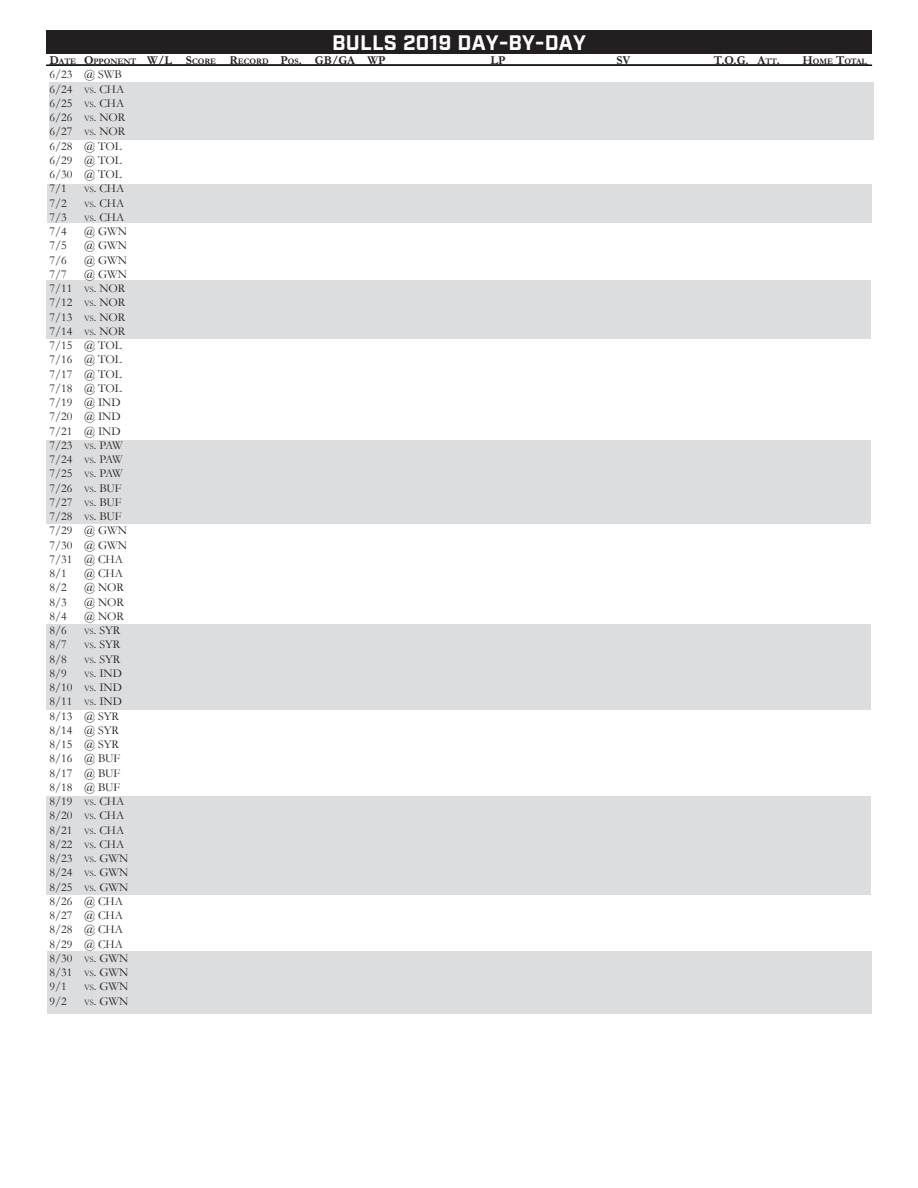
<style>
.page{position:relative;width:918px;height:1188px;background:#fff}
.page>*{position:absolute;margin:0;border:0;box-sizing:border-box;transform-origin:0 0}
.t1{font:700 21px "Industry";letter-spacing:.01em;color:#fff}
.t2{font:12px "Garamond";color:#231f20}
.t3{font:700 12px "Garamond";color:#231f20}
.t4{font:700 8.4px "Garamond";color:#231f20}
.s1{font-size:12px}
.s2{font-size:8.4px}
</style>
<div class="page">
<div style="left:47px;top:951px;width:824px;height:62px;background:#dcdddf"></div>
<div style="left:46px;top:796px;width:824px;height:99px;background:#dcdddf"></div>
<div style="left:46px;top:624px;width:825px;height:85px;background:#dcdddf"></div>
<div style="left:46px;top:440px;width:825px;height:84px;background:#dcdddf"></div>
<div style="left:46px;top:280px;width:825px;height:59px;background:#dcdddf"></div>
<div style="left:47px;top:184px;width:824px;height:39px;background:#dcdddf"></div>
<div style="left:49px;top:82px;width:825px;height:58px;background:#dcdddf"></div>
<hr style="left:46px;top:64px;width:826px;height:2px;background:#070a09">
<div style="left:46px;top:30px;width:826px;height:24px;background:#231f20"></div>
<hr style="left:50px;top:64px;width:818px;height:2px;background:#231f20">
<p class="t1" style="left:332px;top:30px;width:255px">BULLS 2019 DAY-BY-DAY</p>
<p class="t4" style="left:50px;top:56px;width:120px"><span class="s1">D</span>ATE <span class="s1">O</span> PPONENT <span class="s1">W/L</span></p>
<p class="t3" style="left:186px;top:52px;width:168px">S<span class="s2">CORE</span> R<span class="s2">ECORD</span> P<span class="s2">OS</span>. GB/GAWPLP</p>
<p class="t3" style="left:616px;top:52px;width:16px">SV</p>
<p class="t3" style="left:714px;top:52px;width:68px">T.O.G. A<span class="s2">TT</span>.</p>
<p class="t4" style="left:802px;top:56px;width:66px"><span class="s1">H</span>OME <span class="s1">T</span>OTAL</p>
<p class="t2" style="left:50px;top:67px;width:58px">6/23 @ SWB</p>
<p class="t2" style="left:50px;top:81px;width:76px">6/24 <span class="s2">VS</span>. CHA</p>
<p class="t2" style="left:50px;top:95px;width:76px">6/25 <span class="s2">VS</span>. CHA</p>
<p class="t2" style="left:50px;top:109px;width:60px">6/26 <span class="s2">VS</span>. NOR</p>
<p class="t2" style="left:50px;top:124px;width:60px">6/27 <span class="s2">VS</span>. NOR</p>
<p class="t2" style="left:50px;top:138px;width:74px">6/28 @ TOL</p>
<p class="t2" style="left:50px;top:152px;width:74px">6/29 @ TOL</p>
<p class="t2" style="left:50px;top:166px;width:74px">6/30 @ TOL</p>
<p class="t2" style="left:50px;top:181px;width:19px">7/1</p>
<p class="t2" style="left:84px;top:181px;width:42px"><span class="s2">VS</span>. CHA</p>
<p class="t2" style="left:50px;top:195px;width:19px">7/2</p>
<p class="t2" style="left:84px;top:195px;width:42px"><span class="s2">VS</span>. CHA</p>
<p class="t2" style="left:50px;top:209px;width:19px">7/3</p>
<p class="t2" style="left:84px;top:209px;width:42px"><span class="s2">VS</span>. CHA</p>
<p class="t2" style="left:50px;top:223px;width:19px">7/4</p>
<p class="t2" style="left:84px;top:223px;width:25px">@ GWN</p>
<p class="t2" style="left:50px;top:238px;width:19px">7/5</p>
<p class="t2" style="left:84px;top:238px;width:25px">@ GWN</p>
<p class="t2" style="left:50px;top:252px;width:19px">7/6</p>
<p class="t2" style="left:84px;top:252px;width:25px">@ GWN</p>
<p class="t2" style="left:50px;top:266px;width:19px">7/7</p>
<p class="t2" style="left:84px;top:266px;width:25px">@ GWN</p>
<p class="t2" style="left:50px;top:280px;width:60px">7/11 <span class="s2">VS</span>. NOR</p>
<p class="t2" style="left:50px;top:295px;width:60px">7/12 <span class="s2">VS</span>. NOR</p>
<p class="t2" style="left:50px;top:309px;width:60px">7/13 <span class="s2">VS</span>. NOR</p>
<p class="t2" style="left:50px;top:323px;width:60px">7/14 <span class="s2">VS</span>. NOR</p>
<p class="t2" style="left:50px;top:337px;width:74px">7/15 @ TOL</p>
<p class="t2" style="left:50px;top:352px;width:74px">7/16 @ TOL</p>
<p class="t2" style="left:50px;top:366px;width:74px">7/17 @ TOL</p>
<p class="t2" style="left:50px;top:380px;width:74px">7/18 @ TOL</p>
<p class="t2" style="left:50px;top:394px;width:57px">7/19 @ IND</p>
<p class="t2" style="left:50px;top:409px;width:57px">7/20 @ IND</p>
<p class="t2" style="left:50px;top:423px;width:57px">7/21 @ IND</p>
<p class="t2" style="left:50px;top:437px;width:75px">7/23 <span class="s2">VS</span>. PAW</p>
<p class="t2" style="left:50px;top:451px;width:75px">7/24 <span class="s2">VS</span>. PAW</p>
<p class="t2" style="left:50px;top:466px;width:75px">7/25 <span class="s2">VS</span>. PAW</p>
<p class="t2" style="left:50px;top:480px;width:74px">7/26 <span class="s2">VS</span>. BUF</p>
<p class="t2" style="left:50px;top:494px;width:74px">7/27 <span class="s2">VS</span>. BUF</p>
<p class="t2" style="left:50px;top:508px;width:74px">7/28 <span class="s2">VS</span>. BUF</p>
<p class="t2" style="left:50px;top:523px;width:59px">7/29 @ GWN</p>
<p class="t2" style="left:50px;top:537px;width:59px">7/30 @ GWN</p>
<p class="t2" style="left:50px;top:551px;width:75px">7/31 @ CHA</p>
<p class="t2" style="left:50px;top:565px;width:19px">8/1</p>
<p class="t2" style="left:84px;top:565px;width:40px">@ CHA</p>
<p class="t2" style="left:50px;top:580px;width:19px">8/2</p>
<p class="t2" style="left:84px;top:580px;width:24px">@ NOR</p>
<p class="t2" style="left:50px;top:594px;width:19px">8/3</p>
<p class="t2" style="left:84px;top:594px;width:24px">@ NOR</p>
<p class="t2" style="left:50px;top:608px;width:19px">8/4</p>
<p class="t2" style="left:84px;top:608px;width:24px">@ NOR</p>
<p class="t2" style="left:50px;top:622px;width:19px">8/6</p>
<p class="t2" style="left:84px;top:622px;width:24px"><span class="s2">VS</span>. SYR</p>
<p class="t2" style="left:50px;top:637px;width:19px">8/7</p>
<p class="t2" style="left:84px;top:637px;width:24px"><span class="s2">VS</span>. SYR</p>
<p class="t2" style="left:50px;top:651px;width:19px">8/8</p>
<p class="t2" style="left:84px;top:651px;width:24px"><span class="s2">VS</span>. SYR</p>
<p class="t2" style="left:50px;top:665px;width:19px">8/9</p>
<p class="t2" style="left:84px;top:665px;width:24px"><span class="s2">VS</span>. IND</p>
<p class="t2" style="left:50px;top:679px;width:59px">8/10 <span class="s2">VS</span>. IND</p>
<p class="t2" style="left:50px;top:694px;width:59px">8/11 <span class="s2">VS</span>. IND</p>
<p class="t2" style="left:50px;top:708px;width:57px">8/13 @ SYR</p>
<p class="t2" style="left:50px;top:722px;width:57px">8/14 @ SYR</p>
<p class="t2" style="left:50px;top:736px;width:57px">8/15 @ SYR</p>
<p class="t2" style="left:50px;top:751px;width:72px">8/16 @ BUF</p>
<p class="t2" style="left:50px;top:765px;width:72px">8/17 @ BUF</p>
<p class="t2" style="left:50px;top:779px;width:72px">8/18 @ BUF</p>
<p class="t2" style="left:50px;top:793px;width:76px">8/19 <span class="s2">VS</span>. CHA</p>
<p class="t2" style="left:50px;top:808px;width:76px">8/20 <span class="s2">VS</span>. CHA</p>
<p class="t2" style="left:50px;top:822px;width:76px">8/21 <span class="s2">VS</span>. CHA</p>
<p class="t2" style="left:50px;top:836px;width:76px">8/22 <span class="s2">VS</span>. CHA</p>
<p class="t2" style="left:50px;top:850px;width:61px">8/23 <span class="s2">VS</span>. GWN</p>
<p class="t2" style="left:50px;top:865px;width:61px">8/24 <span class="s2">VS</span>. GWN</p>
<p class="t2" style="left:50px;top:879px;width:61px">8/25 <span class="s2">VS</span>. GWN</p>
<p class="t2" style="left:50px;top:893px;width:75px">8/26 @ CHA</p>
<p class="t2" style="left:50px;top:907px;width:75px">8/27 @ CHA</p>
<p class="t2" style="left:50px;top:922px;width:75px">8/28 @ CHA</p>
<p class="t2" style="left:50px;top:936px;width:75px">8/29 @ CHA</p>
<p class="t2" style="left:50px;top:950px;width:61px">8/30 <span class="s2">VS</span>. GWN</p>
<p class="t2" style="left:50px;top:964px;width:61px">8/31 <span class="s2">VS</span>. GWN</p>
<p class="t2" style="left:50px;top:979px;width:19px">9/1</p>
<p class="t2" style="left:84px;top:979px;width:26px"><span class="s2">VS</span>. GWN</p>
<p class="t2" style="left:50px;top:993px;width:19px">9/2</p>
<p class="t2" style="left:84px;top:993px;width:26px"><span class="s2">VS</span>. GWN</p>
</div>
